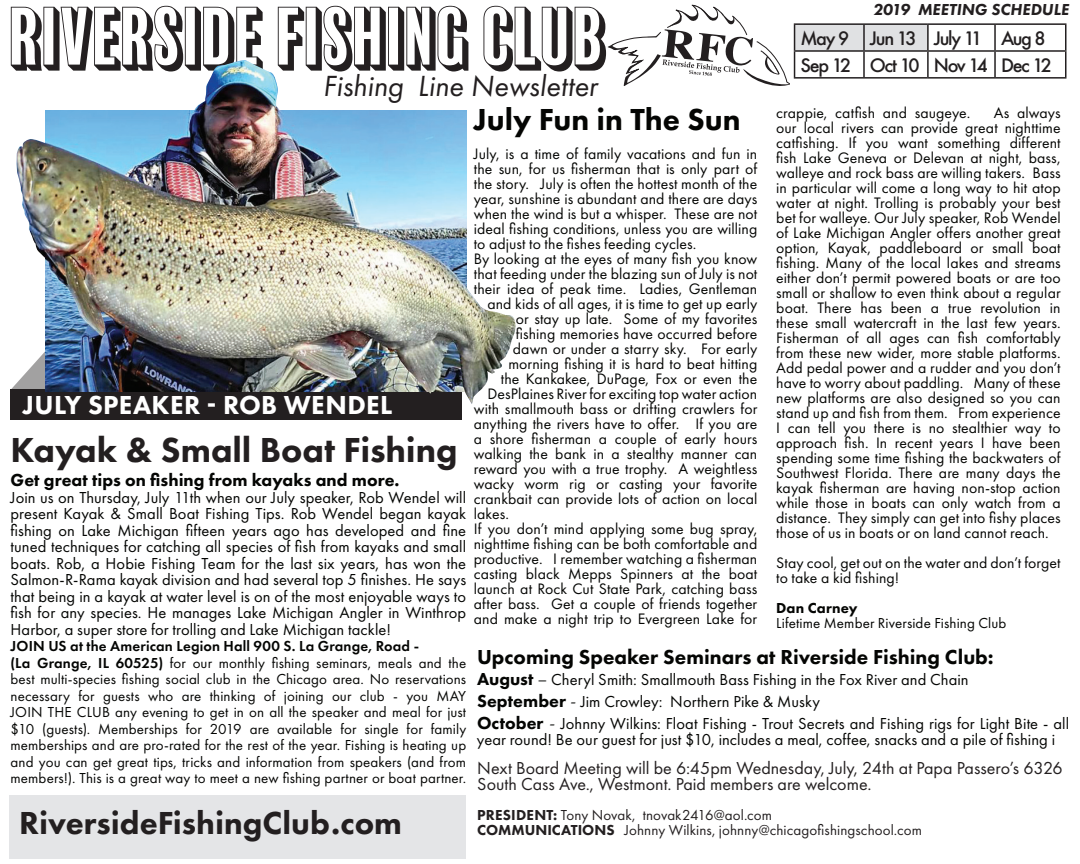
<style>
.page{position:relative;width:1080px;height:864px;background:#fff}
.page>*{position:absolute;margin:0;border:0;box-sizing:border-box;transform-origin:0 0}
.t1{font:75.15px "Balboa Plus Primary";letter-spacing:-.02em;color:#231f20}
.t2{font:800 36px "Futura PT";color:#231f20}
.t3{font:800 33px "Futura PT";color:#231f20}
.t4{font:800 31.5px "Futura PT";color:#040503}
.t5{font:italic 30.3px "Futura PT";color:#231f20}
.t6{font:800 27px "Futura PT";letter-spacing:.01em;color:#fff}
.t7{font:800 21px "Futura PT";color:#040503}
.t8{font:18px/16.5px "Futura PT";color:#231f20}
.t9{font:500 18px/26.8px "Futura";letter-spacing:-.08em;color:#231f20}
.t10{font:800 18px "Futura PT";letter-spacing:.005em;color:#040503}
.t11{font:16.5px/16.5px "Futura PT";letter-spacing:.005em;color:#040503;text-align:justify}
.t12{font:italic 800 16.5px "Futura PT";color:#231f20}
.t13{font:15.75px/15px "Futura PT";letter-spacing:.005em;color:#040503;text-align:justify}
.t14{font:15px/16.5px "Futura PT";letter-spacing:.005em;color:#040503}
.t15{font:15px "Futura PT";letter-spacing:.005em;color:#231f20}
.t16{font:800 15px "Futura PT";letter-spacing:.01em;color:#040503}
.s1{font-weight:600}
.s2{font-weight:800;font-size:18px}
.s3{font-family:"Minion Pro";font-size:18px}
.s4{font-weight:800}
</style>
<div class="page">
<hr style="left:928px;top:23px;width:67px;height:2px;background:#231f20">
<hr style="left:927px;top:25px;width:2px;height:25px;background:#231f20">
<hr style="left:995px;top:23px;width:71px;height:2px;background:#231f20">
<hr style="left:994px;top:25px;width:2px;height:25px;background:#231f20">
<svg style="left:607px;top:5px;width:321px;height:81px"></svg>
<hr style="left:864px;top:50px;width:64px;height:2px;background:#231f20">
<hr style="left:863px;top:52px;width:2px;height:25px;background:#231f20">
<hr style="left:928px;top:50px;width:67px;height:2px;background:#231f20">
<hr style="left:927px;top:52px;width:2px;height:25px;background:#231f20">
<hr style="left:995px;top:50px;width:71px;height:2px;background:#231f20">
<hr style="left:994px;top:52px;width:2px;height:25px;background:#231f20">
<svg style="left:1065px;top:25px;width:1px;height:52px"></svg>
<hr style="left:794px;top:77px;width:70px;height:2px;background:#231f20">
<hr style="left:864px;top:77px;width:64px;height:2px;background:#231f20">
<hr style="left:928px;top:77px;width:67px;height:2px;background:#231f20">
<hr style="left:995px;top:77px;width:71px;height:2px;background:#231f20">
<div style="left:9px;top:796px;width:456px;height:63px;background:#e4e5e7"></div>
<div style="left:11px;top:390px;width:451px;height:30px;background:#231f20"></div>
<svg style="left:11px;top:352px;width:34px;height:38px"></svg>
<img style="left:45px;top:111px;width:421px;height:280px">
<img style="left:17px;top:139px;width:89px;height:196px">
<img style="left:167px;top:60px;width:172px;height:141px">
<img style="left:340px;top:240px;width:176px;height:164px">
<h1 class="t1" style="left:9px;top:-6px;width:600px">RIVERSIDE FISHING CLUB</h1>
<h3 class="t5" style="left:323px;top:68px;width:276px">Fishing Line Newsletter</h3>
<p class="t12" style="left:873px;top:0;width:197px">2019 MEETING SCHEDULE</p>
<p class="t9" style="left:801px;top:25px;width:253px">May 9 Jun 13 July 11 Aug 8<br>Sep 12 Oct 10 Nov 14 Dec 12</p>
<p class="t13" style="left:776px;top:105px;width:196px">crappie, catfish and saugeye.</p>
<p class="t13" style="left:776px;top:105px;width:286px;text-indent:217px">As always our local rivers can provide great nighttime catfishing. If you want something different fish Lake Geneva or Delevan at night, bass, walleye and rock bass are willing takers. Bass in particular will come a long way to hit atop water at night. Trolling is probably your best bet for walleye. Our July speaker, Rob Wendel of Lake Michigan Angler offers another great option, Kayak, paddleboard or small boat fishing. Many of the local lakes and streams either don’t permit powered boats or are too small or shallow to even think about a regular boat. There has been a true revolution in these small watercraft in the last few years.<br>Fisherman of all ages can fish comfortably from these new wider, more stable platforms.<br>Add pedal power and a rudder and you don’t have to worry about paddling. Many of these new platforms are also designed so you can stand up and fish from them. From experience I can tell you there is no stealthier way to approach fish. In recent years I have been spending some time fishing the backwaters of Southwest Florida. There are many days the kayak fisherman are having non-stop action while those in boats can only watch from a distance. They simply can get into fishy places those of us in boats or on land cannot reach.</p>
<p class="t13" style="left:776px;top:555px;width:286px">Stay cool, get out on the water and don’t forget to take a kid fishing!</p>
<p class="t16" style="left:776px;top:599px;width:83px">Dan Carney</p>
<p class="t14" style="left:776px;top:615px;width:232px">Lifetime Member Riverside Fishing Club</p>
<h3 class="t4" style="left:474px;top:100px;width:268px">July Fun in The Sun</h3>
<p class="t13" style="left:474px;top:146px;width:285px">July, is a time of family vacations and fun in</p>
<p class="t13" style="left:474px;top:161px;width:285px">the sun, for us fisherman that is only part of</p>
<p class="t13" style="left:474px;top:176px;width:285px">the story. July is often the hottest month of the</p>
<p class="t13" style="left:474px;top:191px;width:285px">year, sunshine is abundant and there are days</p>
<p class="t13" style="left:474px;top:206px;width:285px">when the wind is but a whisper. These are not</p>
<p class="t13" style="left:474px;top:221px;width:285px">ideal fishing conditions, unless you are willing</p>
<p class="t13" style="left:474px;top:236px;width:224px">to adjust to the fishes feeding cycles.</p>
<p class="t13" style="left:474px;top:251px;width:285px">By looking at the eyes of many fish you know</p>
<p class="t13" style="left:474px;top:266px;width:285px">that feeding under the blazing sun of July is not</p>
<p class="t13" style="left:474px;top:281px;width:285px">their idea of peak time. Ladies, Gentleman</p>
<p class="t13" style="left:487px;top:296px;width:271px">and kids of all ages, it is time to get up early</p>
<p class="t13" style="left:516px;top:311px;width:243px">or stay up late. Some of my favorites</p>
<p class="t13" style="left:516px;top:326px;width:243px">fishing memories have occurred before</p>
<p class="t13" style="left:513px;top:341px;width:246px">dawn or under a starry sky. For early</p>
<p class="t13" style="left:508px;top:356px;width:251px">morning fishing it is hard to beat hitting</p>
<p class="t13" style="left:501px;top:371px;width:258px">the Kankakee, DuPage, Fox or even the</p>
<p class="t13" style="left:487px;top:386px;width:272px">DesPlaines River for exciting top water action</p>
<p class="t13" style="left:474px;top:401px;width:285px">with smallmouth bass or drifting crawlers for</p>
<p class="t13" style="left:474px;top:416px;width:285px">anything the rivers have to offer. If you are</p>
<p class="t13" style="left:474px;top:431px;width:285px">a shore fisherman a couple of early hours</p>
<p class="t13" style="left:474px;top:446px;width:285px">walking the bank in a stealthy manner can</p>
<p class="t13" style="left:474px;top:461px;width:285px">reward you with a true trophy. A weightless</p>
<p class="t13" style="left:474px;top:476px;width:285px">wacky worm rig or casting your favorite</p>
<p class="t13" style="left:474px;top:491px;width:285px">crankbait can provide lots of action on local</p>
<p class="t13" style="left:474px;top:506px;width:37px">lakes.</p>
<p class="t13" style="left:474px;top:521px;width:285px">If you don’t mind applying some bug spray,</p>
<p class="t13" style="left:474px;top:536px;width:285px">nighttime fishing can be both comfortable and</p>
<p class="t13" style="left:474px;top:551px;width:285px">productive. I remember watching a fisherman</p>
<p class="t13" style="left:474px;top:566px;width:285px">casting black Mepps Spinners at the boat</p>
<p class="t13" style="left:474px;top:581px;width:285px">launch at Rock Cut State Park, catching bass</p>
<p class="t13" style="left:474px;top:596px;width:285px">after bass. Get a couple of friends together</p>
<p class="t13" style="left:474px;top:611px;width:285px">and make a night trip to Evergreen Lake for</p>
<h3 class="t6" style="left:23px;top:388px;width:371px">JULY SPEAKER - ROB WENDEL</h3>
<h2 class="t2" style="left:11px;top:427px;width:448px">Kayak &amp; Small Boat Fishing</h2>
<p class="t10" style="left:11px;top:469px;width:391px">Get great tips on fishing from kayaks and more.</p>
<p class="t11" style="left:11px;top:489px;width:457px">Join us on Thursday, July 11th when our July speaker, Rob Wendel will present Kayak &amp; Small Boat Fishing Tips. Rob Wendel began kayak fishing on Lake Michigan fifteen years ago has developed and fine tuned techniques for catching all species of fish from kayaks and small boats. Rob, a Hobie Fishing Team for the last six years, has won the Salmon-R-Rama kayak division and had several top 5 finishes. He says that being in a kayak at water level is on of the most enjoyable ways to fish for any species. He manages Lake Michigan Angler in Winthrop Harbor, a super store for trolling and Lake Michigan tackle!</p>
<p class="t14" style="left:11px;top:638px;width:457px"><span class="s1">JOIN US at the American Legion Hall 900 S. La Grange, Road -<br>(La Grange, IL 60525)</span> for our monthly fishing seminars, meals and the best multi-species fishing social club in the Chicago area. No reservations necessary for guests who are thinking of joining our club - you MAY JOIN THE CLUB any evening to get in on all the speaker and meal for just $10 (guests). Memberships for 2019 are available for single for family memberships and are pro-rated for the rest of the year. Fishing is heating up and you can get great tips, tricks and information from speakers (and from members!). This is a great way to meet a new fishing partner or boat partner.</p>
<h3 class="t7" style="left:477px;top:644px;width:518px">Upcoming Speaker Seminars at Riverside Fishing Club:</h3>
<p class="t11" style="left:477px;top:669px;width:594px;line-height:21.6px;text-align:left"><span class="s2">August</span> <span class="s3">–</span> Cheryl Smith: Smallmouth Bass Fishing in the Fox River and Chain<br><span class="s2">September</span> <span class="s3">-</span> Jim Crowley: Northern Pike &amp; Musky<br><span class="s2">October</span> <span class="s3">-</span> Johnny Wilkins: Float Fishing - Trout Secrets and Fishing rigs for Light Bite - all</p>
<p class="t11" style="left:477px;top:731px;width:580px">year round! Be our guest for just $10, includes a meal, coffee, snacks and a pile of fishing i</p>
<p class="t8" style="left:477px;top:760px;width:587px">Next Board Meeting will be 6:45pm Wednesday, July, 24th at Papa Passero’s 6326<br>South Cass Ave., Westmont. Paid members are welcome.</p>
<p class="t15" style="left:477px;top:807px;width:296px"><span class="s4">PRESIDENT:</span> Tony Novak, tnovak2416@aol.com</p>
<h3 class="t3" style="left:19px;top:803px;width:384px">RiversideFishingClub.com</h3>
<p class="t15" style="left:477px;top:822px;width:446px"><span class="s4">COMMUNICATIONS</span> Johnny Wilkins, johnny@chicagofishingschool.com</p>
</div>
